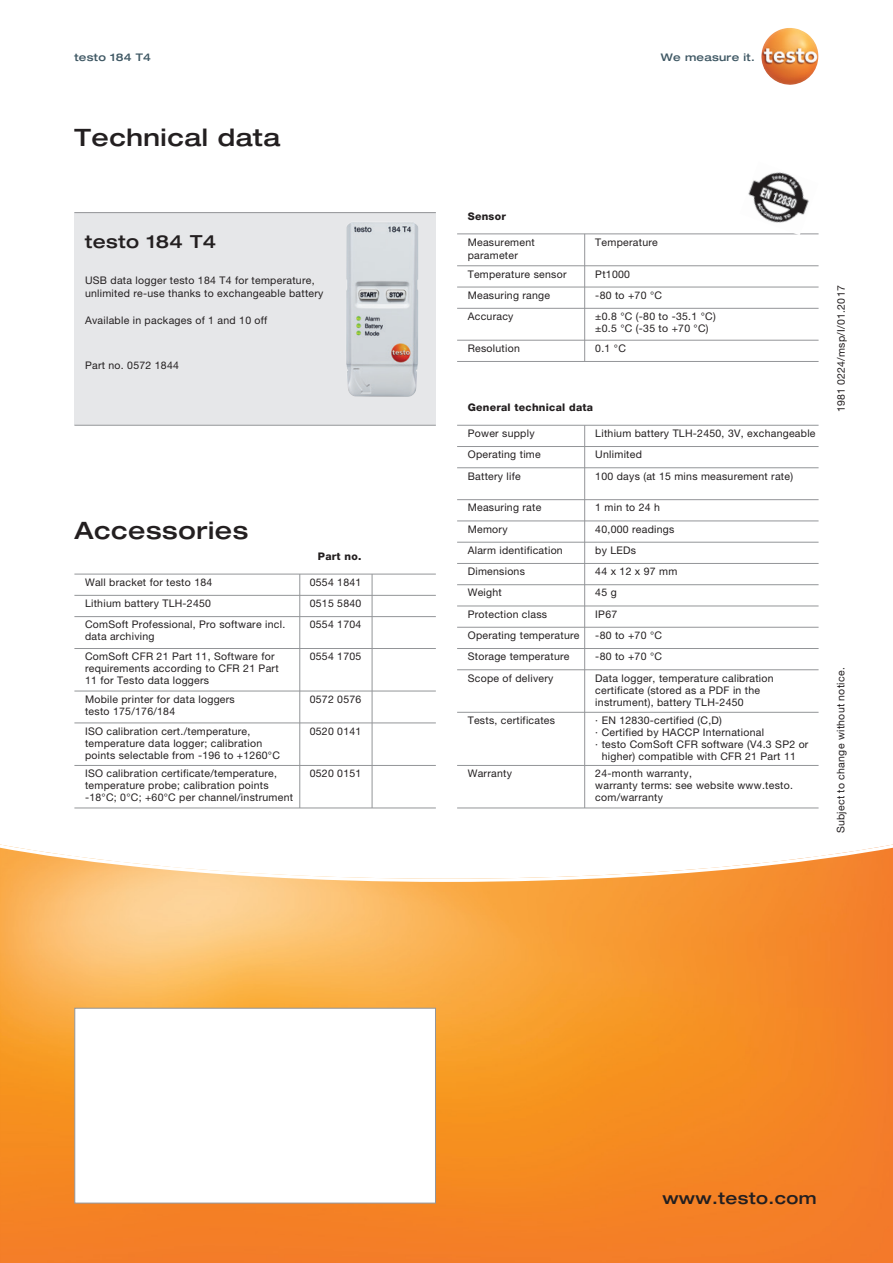
<style>
.page{position:relative;width:893px;height:1263px;background:#fff}
.page>*{position:absolute;margin:0;border:0;box-sizing:border-box;transform-origin:0 0}
.t1{font:500 expanded 24px "Helvetica Neue LTW1 G";letter-spacing:.025em;color:#231f20}
.t2{font:500 expanded 18px "Helvetica Neue LTW1 G";letter-spacing:.025em;color:#231f20}
.t3{font:500 expanded 16.5px "Helvetica Neue LTW1 G";letter-spacing:.025em;color:#231f20}
.t4{font:10.5px/12px "Helvetica Neue LTW1 G";letter-spacing:.025em;color:#231f20}
.t5{font:800 10.5px "Helvetica Neue LTW1 G";letter-spacing:.025em;color:#231f20}
.t6{font:500 expanded 10.5px "Helvetica Neue LTW1 G";letter-spacing:.025em;color:#3f5864}
</style>
<div class="page">
<img style="left:761px;top:28px;width:57px;height:57px">
<svg style="left:0;top:844px;width:893px;height:419px;background:#f79e46"></svg>
<div style="left:74px;top:213px;width:362px;height:212px;background:#e6e7e9"></div>
<hr style="left:74px;top:212px;width:362px;height:1px;background:#939598">
<hr style="left:74px;top:425px;width:362px;height:1px;background:#939598">
<img style="left:346px;top:222px;width:70px;height:175px">
<div style="left:74px;top:1008px;width:362px;height:195px;background:#fff;border:1px solid #939598"></div>
<hr style="left:457px;top:233px;width:362px;height:1px;background:#939598">
<hr style="left:457px;top:340px;width:362px;height:1px;background:#939598">
<hr style="left:457px;top:361px;width:362px;height:1px;background:#939598">
<hr style="left:457px;top:265px;width:362px;height:1px;background:#939598">
<hr style="left:457px;top:287px;width:362px;height:1px;background:#939598">
<hr style="left:457px;top:308px;width:362px;height:1px;background:#939598">
<hr style="left:584px;top:234px;width:1px;height:127px;background:#939598">
<hr style="left:457px;top:425px;width:362px;height:1px;background:#939598">
<hr style="left:457px;top:446px;width:362px;height:1px;background:#939598">
<hr style="left:457px;top:467px;width:362px;height:1px;background:#939598">
<hr style="left:457px;top:499px;width:362px;height:1px;background:#939598">
<hr style="left:457px;top:520px;width:362px;height:1px;background:#939598">
<hr style="left:457px;top:542px;width:362px;height:1px;background:#939598">
<hr style="left:457px;top:563px;width:362px;height:1px;background:#939598">
<hr style="left:457px;top:584px;width:362px;height:1px;background:#939598">
<hr style="left:457px;top:606px;width:362px;height:1px;background:#939598">
<hr style="left:457px;top:627px;width:362px;height:1px;background:#939598">
<hr style="left:457px;top:648px;width:362px;height:1px;background:#939598">
<hr style="left:457px;top:669px;width:362px;height:1px;background:#939598">
<hr style="left:457px;top:712px;width:362px;height:1px;background:#939598">
<hr style="left:584px;top:425px;width:1px;height:383px;background:#939598">
<img style="left:740px;top:172px;width:79px;height:63px">
<hr style="left:457px;top:765px;width:362px;height:1px;background:#939598">
<hr style="left:457px;top:807px;width:362px;height:1px;background:#939598">
<hr style="left:74px;top:574px;width:362px;height:1px;background:#939598">
<hr style="left:74px;top:595px;width:362px;height:1px;background:#939598">
<hr style="left:74px;top:616px;width:362px;height:1px;background:#939598">
<hr style="left:74px;top:648px;width:362px;height:1px;background:#939598">
<hr style="left:74px;top:722px;width:362px;height:1px;background:#939598">
<hr style="left:74px;top:765px;width:362px;height:1px;background:#939598">
<hr style="left:74px;top:807px;width:362px;height:1px;background:#939598">
<svg style="left:299px;top:574px;width:1px;height:42px"></svg>
<hr style="left:299px;top:617px;width:1px;height:31px;background:#939598">
<hr style="left:299px;top:648px;width:1px;height:43px;background:#939598">
<hr style="left:299px;top:723px;width:1px;height:42px;background:#939598">
<hr style="left:299px;top:765px;width:1px;height:43px;background:#939598">
<svg style="left:372px;top:574px;width:1px;height:42px"></svg>
<hr style="left:372px;top:617px;width:1px;height:31px;background:#939598">
<hr style="left:372px;top:648px;width:1px;height:43px;background:#939598">
<hr style="left:372px;top:723px;width:1px;height:42px;background:#939598">
<hr style="left:372px;top:765px;width:1px;height:43px;background:#939598">
<hr style="left:74px;top:691px;width:362px;height:1px;background:#939598">
<hr style="left:299px;top:691px;width:1px;height:32px;background:#939598">
<hr style="left:372px;top:691px;width:1px;height:32px;background:#939598">
<p class="t6" style="left:74px;top:51px;width:78px">testo 184 T4</p>
<h1 class="t1" style="left:74px;top:122px;width:208px">Technical data</h1>
<h2 class="t2" style="left:85px;top:230px;width:133px">testo 184 T4</h2>
<p class="t4" style="left:85px;top:273px;width:240px;line-height:13.5px">USB data logger testo 184 T4 for temperature, unlimited re-use thanks to exchangeable battery</p>
<p class="t4" style="left:85px;top:315px;width:184px">Available in packages of 1 and 10 off</p>
<p class="t4" style="left:85px;top:359px;width:95px">Part no. 0572 1844</p>
<h1 class="t1" style="left:74px;top:515px;width:175px">Accessories</h1>
<p class="t4" style="left:85px;top:571px;width:202px;line-height:21.3px">Wall bracket for testo 184<br>Lithium battery TLH-2450<br>ComSoft Professional, Pro software incl.</p>
<p class="t4" style="left:85px;top:627px;width:191px;line-height:20px">data archiving<br>ComSoft CFR 21 Part 11, Software for</p>
<p class="t4" style="left:85px;top:662px;width:195px">requirements according to CFR 21 Part<br>11 for Testo data loggers</p>
<p class="t5" style="left:318px;top:550px;width:45px">Part no.</p>
<p class="t4" style="left:310px;top:571px;width:53px;line-height:21.3px;text-align:justify">0554 1841<br>0515 5840<br>0554 1704</p>
<p class="t4" style="left:310px;top:650px;width:53px">0554 1705</p>
<p class="t4" style="left:85px;top:693px;width:151px">Mobile printer for data loggers</p>
<p class="t4" style="left:310px;top:693px;width:53px">0572 0576</p>
<p class="t4" style="left:85px;top:705px;width:92px">testo 175/176/184</p>
<p class="t4" style="left:85px;top:725px;width:196px">ISO calibration cert./temperature, temperature data logger; calibration points selectable from -196 to +1260°C</p>
<p class="t4" style="left:85px;top:767px;width:210px">ISO calibration certificate/temperature, temperature probe; calibration points -18°C; 0°C; +60°C per channel/instrument</p>
<p class="t4" style="left:310px;top:725px;width:53px">0520 0141</p>
<p class="t4" style="left:310px;top:767px;width:53px">0520 0151</p>
<p class="t6" style="left:661px;top:51px;width:95px">We measure it.</p>
<p class="t5" style="left:468px;top:210px;width:40px">Sensor</p>
<p class="t4" style="left:468px;top:235px;width:69px;line-height:13.5px">Measurement parameter</p>
<p class="t4" style="left:595px;top:236px;width:64px">Temperature</p>
<p class="t4" style="left:468px;top:268px;width:100px">Temperature sensor</p>
<p class="t4" style="left:595px;top:268px;width:36px">Pt1000</p>
<p class="t4" style="left:468px;top:289px;width:84px">Measuring range</p>
<p class="t4" style="left:595px;top:289px;width:68px">-80 to +70 °C</p>
<p class="t4" style="left:468px;top:310px;width:47px">Accuracy</p>
<p class="t4" style="left:595px;top:310px;width:122px">±0.8 °C (-80 to -35.1 °C) ±0.5 °C (-35 to +70 °C)</p>
<p class="t4" style="left:468px;top:342px;width:54px">Resolution</p>
<p class="t4" style="left:595px;top:342px;width:32px">0.1 °C</p>
<p class="t5" style="left:468px;top:401px;width:127px">General technical data</p>
<p class="t4" style="left:468px;top:427px;width:68px">Power supply</p>
<p class="t4" style="left:595px;top:427px;width:222px">Lithium battery TLH-2450, 3V, exchangeable</p>
<p class="t4" style="left:468px;top:448px;width:75px">Operating time</p>
<p class="t4" style="left:595px;top:444px;width:199px;line-height:21.3px">Unlimited<br>100 days (at 15 mins measurement rate)</p>
<p class="t4" style="left:468px;top:470px;width:55px">Battery life</p>
<p class="t4" style="left:468px;top:502px;width:75px">Measuring rate</p>
<p class="t4" style="left:595px;top:502px;width:66px">1 min to 24 h</p>
<p class="t4" style="left:468px;top:523px;width:41px">Memory</p>
<p class="t4" style="left:595px;top:523px;width:81px">40,000 readings</p>
<p class="t4" style="left:468px;top:544px;width:97px">Alarm identification</p>
<p class="t4" style="left:595px;top:544px;width:42px">by LEDs</p>
<p class="t4" style="left:468px;top:565px;width:59px">Dimensions</p>
<p class="t4" style="left:595px;top:565px;width:84px">44 x 12 x 97 mm</p>
<p class="t4" style="left:468px;top:587px;width:36px">Weight</p>
<p class="t4" style="left:595px;top:587px;width:23px">45 g</p>
<p class="t4" style="left:468px;top:608px;width:81px">Protection class</p>
<p class="t4" style="left:595px;top:608px;width:23px">IP67</p>
<p class="t4" style="left:468px;top:629px;width:113px">Operating temperature</p>
<p class="t4" style="left:595px;top:629px;width:68px">-80 to +70 °C</p>
<p class="t4" style="left:468px;top:650px;width:103px">Storage temperature</p>
<p class="t4" style="left:595px;top:650px;width:68px">-80 to +70 °C</p>
<p class="t4" style="left:468px;top:672px;width:87px">Scope of delivery</p>
<p class="t4" style="left:595px;top:672px;width:180px">Data logger, temperature calibration certificate (stored as a PDF in the instrument), battery TLH-2450</p>
<p class="t4" style="left:468px;top:714px;width:89px">Tests, certificates</p>
<p class="t4" style="left:595px;top:714px;width:128px">· EN 12830-certified (C,D)</p>
<p class="t4" style="left:595px;top:726px;width:170px">· Certified by HACCP International</p>
<p class="t4" style="left:595px;top:738px;width:215px">· testo ComSoft CFR software (V4.3 SP2 or</p>
<p class="t4" style="left:602px;top:750px;width:196px">higher) compatible with CFR 21 Part 11</p>
<p class="t4" style="left:468px;top:767px;width:46px">Warranty</p>
<p class="t4" style="left:595px;top:767px;width:199px">24-month warranty,<br>warranty terms: see website www.testo. com/warranty</p>
<p class="t4" style="left:835px;top:412px;width:128px;rotate:-90deg">1981 0224/msp/I/01.2017</p>
<p class="t4" style="left:835px;top:833px;width:168px;rotate:-90deg">Subject to change without notice.</p>
<h3 class="t3" style="left:662px;top:1187px;width:156px">www.testo.com</h3>
</div>
